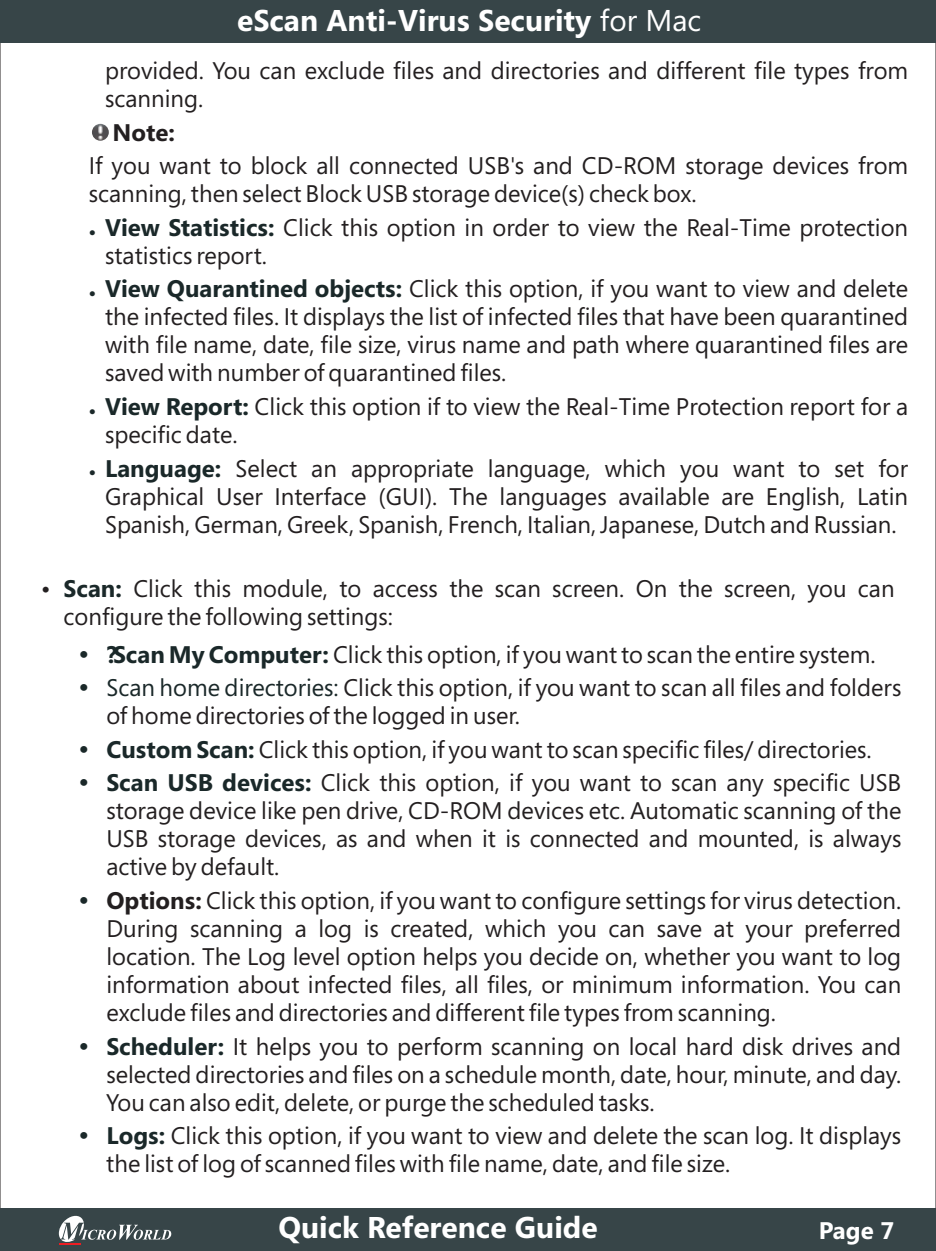
<style>
.page{position:relative;width:936px;height:1251px;background:#fff}
.page>*{position:absolute;margin:0;border:0;box-sizing:border-box;transform-origin:0 0}
.t1{font:700 30px "Segoe";color:#fff}
.t2{font:24px/27.9px "Segoe";color:#231f20}
.t3{font:700 24px "Segoe";color:#1a2829}
.t4{font:700 24px "Segoe";color:#fff}
.t5{font:700 24px "Segoe";color:#231f20}
.s1{font-weight:400}
.s2{font-weight:700;color:#1a2829}
.s3{color:#1a2829}
.s4{font-weight:700}
</style>
<div class="page">
<div style="left:0;top:1208px;width:935px;height:42px;background:#374548"></div>
<svg style="left:58px;top:1215px;width:113px;height:27px"></svg>
<hr style="left:59px;top:1242px;width:22px;height:2px;background:#ee1d23">
<div style="left:0;top:0;width:935px;height:43px;background:#374548"></div>
<img style="left:92px;top:124px;width:17px;height:17px;border-radius:50%">
<p class="t1" style="left:237px;top:8px;width:465px">eScan Anti-Virus Security <span class="s1">for Mac</span></p>
<p class="t2" style="left:105px;top:59px;width:804px">provided. You can exclude files and directories and different file types from scanning.</p>
<p class="t5" style="left:112px;top:122px;width:64px">Note:</p>
<p class="t2" style="left:89px;top:154px;width:821px">If you want to block all connected USB's and CD-ROM storage devices from scanning, then select Block USB storage device(s) check box.</p>
<p class="t2" style="left:105px;top:215px;width:804px"><span class="s2">View Statistics:</span> Click this option in order to view the Real-Time protection statistics report.</p>
<p class="t2" style="left:105px;top:277px;width:804px;text-align:justify"><span class="s2">View Quarantined objects:</span> Click this option, if you want to view and delete the infected files. It displays the list of infected files that have been quarantined with file name, date, file size, virus name and path where quarantined files are saved with number of quarantined files.</p>
<p class="t2" style="left:105px;top:394px;width:804px"><span class="s2">View Report:</span> Click this option if to view the Real-Time Protection report for a specific date.</p>
<p class="t2" style="left:105px;top:456px;width:804px;text-align:justify;text-indent:130px">Select an appropriate language, which you want to set for Graphical User Interface (GUI). The languages available are English, Latin Spanish, German, Greek, Spanish, French, Italian, Japanese, Dutch and Russian.</p>
<p class="t3" style="left:105px;top:458px;width:118px">Language:</p>
<p class="t2" style="left:64px;top:576px;width:832px;text-indent:70px">Click this module, to access the scan screen. On the screen, you can configure the following settings:</p>
<p class="t3" style="left:64px;top:578px;width:60px">Scan:</p>
<p class="t2" style="left:106px;top:639px;width:796px;line-height:33.6px"><span class="s2">?Scan My Computer:</span> Click this option, if you want to scan the entire system.<br><span class="s3">Scan home directories:</span> Click this option, if you want to scan all files and folders</p>
<p class="t2" style="left:106px;top:734px;width:796px;line-height:33.6px"><span class="s2">Custom Scan:</span> Click this option, if you want to scan specific files/ directories.<br><span class="s2">Scan USB devices:</span> Click this option, if you want to scan any specific USB</p>
<p class="t2" style="left:106px;top:703px;width:415px">of home directories of the logged in user.</p>
<p class="t2" style="left:106px;top:799px;width:796px;text-align:justify">storage device like pen drive, CD-ROM devices etc. Automatic scanning of the USB storage devices, as and when it is connected and mounted, is always active by default.</p>
<p class="t2" style="left:106px;top:888px;width:796px;text-align:justify"><span class="s4">Options:</span> Click this option, if you want to configure settings for virus detection.<br>During scanning a log is created, which you can save at your preferred location. The Log level option helps you decide on, whether you want to log information about infected files, all files, or minimum information. You can exclude files and directories and different file types from scanning.</p>
<p class="t2" style="left:106px;top:1062px;width:796px">selected directories and files on a schedule month, date, hour, minute, and day.<br>You can also edit, delete, or purge the scheduled tasks.</p>
<p class="t2" style="left:106px;top:1151px;width:625px">the list of log of scanned files with file name, date, and file size.</p>
<p class="t2" style="left:106px;top:1034px;width:796px"><span class="s2">Scheduler:</span> It helps you to perform scanning on local hard disk drives and</p>
<p class="t2" style="left:106px;top:1123px;width:796px"><span class="s2">Logs:</span> Click this option, if you want to view and delete the scan log. It displays</p>
<p class="t1" style="left:278px;top:1215px;width:321px">Quick Reference Guide</p>
<p class="t4" style="left:818px;top:1219px;width:77px">Page 7</p>
</div>
